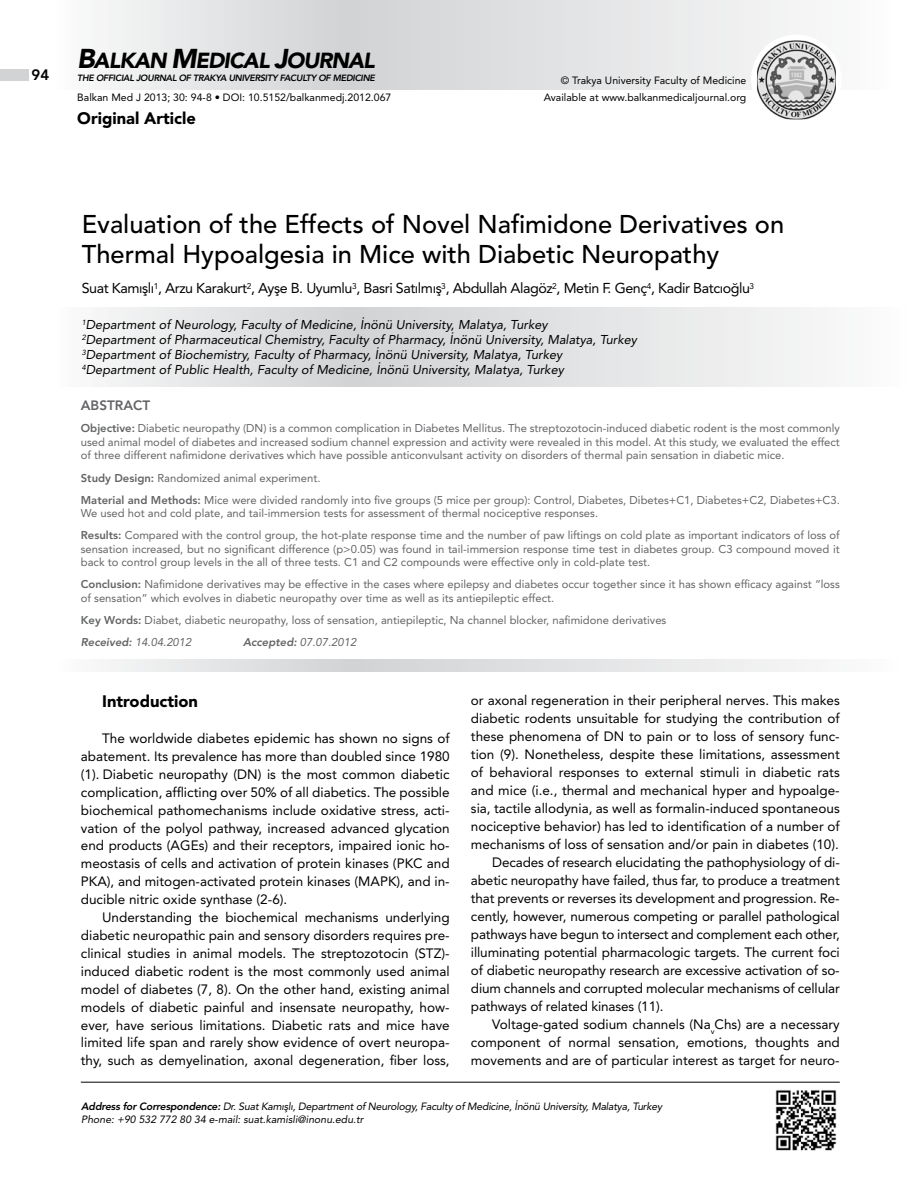
<style>
.page{position:relative;width:915px;height:1191px;background:#fff}
.page>*{position:absolute;margin:0;border:0;box-sizing:border-box;transform-origin:0 0}
.t1{font:500 25.5px/30px "Avenir LT Std";color:#000}
.t2{font:italic 900 21.6px "Avenir LT Std";letter-spacing:-.045em;color:#000}
.t3{font:900 16.5px "Avenir LT Std";color:#000}
.t4{font:800 15px "Avenir LT Std";color:#000}
.t5{font:14.25px "Avenir LT Std";letter-spacing:-.03em;color:#000}
.t6{font:13.5px/17.9px "Avenir LT Std";color:#000;text-align:justify}
.t7{font:800 13.5px "Avenir LT Std";color:#636466}
.t8{font:italic 12.75px/15px "Avenir LT Std";color:#000}
.t9{font:11.25px/13.5px "Avenir LT Std";color:#636466}
.t10{font:italic 11.25px "Avenir LT Std";color:#636466}
.t11{font:italic 10.5px/12.8px "Avenir LT Std";letter-spacing:-.02em;color:#000}
.t12{font:10.5px/17.7px "Avenir LT Std";color:#000;text-align:right}
.t13{font:italic 800 9px "Avenir LT Std";letter-spacing:-.035em;color:#000}
.s1{font-size:27px}
.s2{font-weight:800}
.s3{font-weight:800;font-style:italic}
.s4{font-style:italic}
</style>
<div class="page">
<hr style="left:81px;top:1082px;width:758px;height:1px;background:#000">
<svg style="left:106px;top:659px;width:706px;height:13px"></svg>
<svg style="left:103px;top:307px;width:715px;height:79px"></svg>
<img style="left:775px;top:1090px;width:62px;height:61px">
<svg style="left:102px;top:0;width:703px;height:89px;background:#e2e2e4"></svg>
<div style="left:0;top:69px;width:29px;height:12px;background:#d1d3d4"></div>
<div style="left:750px;top:35px;width:91px;height:90px;background:#fff;border-radius:50%"></div>
<img style="left:756px;top:40px;width:79px;height:79px">
<p class="t4" style="left:32px;top:66px;width:19px">94</p>
<h2 class="t2" style="left:77px;top:47px;width:299px"><span class="s1">B</span>ALKAN <span class="s1">M</span>EDICAL <span class="s1">J</span>OURNAL</h2>
<p class="t12" style="left:77px;top:89px;width:315px">Balkan Med J 2013; 30: 94-8 • DOI: 10.5152/balkanmedj.2012.067</p>
<p class="t3" style="left:77px;top:108px;width:120px">Original Article</p>
<p class="t13" style="left:77px;top:72px;width:299px">THE OFFICIAL JOURNAL OF TRAKYA UNIVERSITY FACULTY OF MEDICINE</p>
<p class="t12" style="left:543px;top:71px;width:204px">© Trakya University Faculty of Medicine<br>Available at www.balkanmedicaljournal.org</p>
<h1 class="t1" style="left:82px;top:209px;width:703px">Evaluation of the Effects of Novel Nafimidone Derivatives on<br>Thermal Hypoalgesia in Mice with Diabetic Neuropathy</h1>
<p class="t5" style="left:82px;top:280px;width:673px">Suat Kamışlı<sup>1</sup>, Arzu Karakurt<sup>2</sup>, Ayşe B. Uyumlu<sup>3</sup>, Basri Satılmış<sup>3</sup>, Abdullah Alagöz<sup>2</sup>, Metin F. Genç<sup>4</sup>, Kadir Batcıoğlu<sup>3</sup></p>
<p class="t8" style="left:82px;top:317px;width:556px"><sup>1</sup>Department of Neurology, Faculty of Medicine, İnönü University, Malatya, Turkey<br><sup>2</sup>Department of Pharmaceutical Chemistry, Faculty of Pharmacy, İnönü University, Malatya, Turkey <sup>3</sup>Department of Biochemistry, Faculty of Pharmacy, İnönü University, Malatya, Turkey <sup>4</sup>Department of Public Health, Faculty of Medicine, İnönü University, Malatya, Turkey</p>
<p class="t7" style="left:81px;top:398px;width:71px">ABSTRACT</p>
<p class="t9" style="left:81px;top:422px;width:760px;text-align:justify"><span class="s2">Objective:</span> Diabetic neuropathy (DN) is a common complication in Diabetes Mellitus. The streptozotocin-induced diabetic rodent is the most commonly used animal model of diabetes and increased sodium channel expression and activity were revealed in this model. At this study, we evaluated the effect of three different nafimidone derivatives which have possible anticonvulsant activity on disorders of thermal pain sensation in diabetic mice.</p>
<p class="t9" style="left:81px;top:466px;width:760px;line-height:22px"><span class="s2">Study Design:</span> Randomized animal experiment.<br><span class="s2">Material and Methods:</span> Mice were divided randomly into five groups (5 mice per group): Control, Diabetes, Dibetes+C1, Diabetes+C2, Diabetes+C3.</p>
<p class="t9" style="left:81px;top:502px;width:760px;line-height:22px">We used hot and cold plate, and tail-immersion tests for assessment of thermal nociceptive responses.<br><span class="s2">Results:</span> Compared with the control group, the hot-plate response time and the number of paw liftings on cold plate as important indicators of loss of</p>
<p class="t9" style="left:81px;top:542px;width:760px">sensation increased, but no significant difference (p&gt;0.05) was found in tail-immersion response time test in diabetes group. C3 compound moved it back to control group levels in the all of three tests. C1 and C2 compounds were effective only in cold-plate test.</p>
<p class="t9" style="left:81px;top:577px;width:760px"><span class="s2">Conclusion:</span> Nafimidone derivatives may be effective in the cases where epilepsy and diabetes occur together since it has shown efficacy against “loss of sensation” which evolves in diabetic neuropathy over time as well as its antiepileptic effect.</p>
<p class="t9" style="left:81px;top:608px;width:587px;line-height:22px"><span class="s2">Key Words:</span> Diabet, diabetic neuropathy, loss of sensation, antiepileptic, Na channel blocker, nafimidone derivatives<br><span class="s3">Received:</span> <span class="s4">14.04.2012</span></p>
<p class="t10" style="left:243px;top:635px;width:115px"><span class="s2">Accepted:</span> 07.07.2012</p>
<p class="t3" style="left:102px;top:691px;width:97px">Introduction</p>
<p class="t6" style="left:81px;top:729px;width:370px;text-indent:21px">The worldwide diabetes epidemic has shown no signs of abatement. Its prevalence has more than doubled since 1980 (1). Diabetic neuropathy (DN) is the most common diabetic complication, afflicting over 50% of all diabetics. The possible biochemical pathomechanisms include oxidative stress, acti&shy;vation of the polyol pathway, increased advanced glycation end products (AGEs) and their receptors, impaired ionic ho&shy;meostasis of cells and activation of protein kinases (PKC and PKA), and mitogen-activated protein kinases (MAPK), and in&shy;ducible nitric oxide synthase (2-6).</p>
<p class="t6" style="left:81px;top:908px;width:370px;text-indent:21px">Understanding the biochemical mechanisms underlying diabetic neuropathic pain and sensory disorders requires pre&shy;clinical studies in animal models. The streptozotocin (STZ)- induced diabetic rodent is the most commonly used animal model of diabetes (7, 8). On the other hand, existing animal models of diabetic painful and insensate neuropathy, how&shy;ever, have serious limitations. Diabetic rats and mice have limited life span and rarely show evidence of overt neuropa&shy;thy, such as demyelination, axonal degeneration, fiber loss,</p>
<p class="t6" style="left:471px;top:691px;width:370px">or axonal regeneration in their peripheral nerves. This makes</p>
<p class="t6" style="left:471px;top:709px;width:370px">diabetic rodents unsuitable for studying the contribution of</p>
<p class="t6" style="left:471px;top:727px;width:370px">these phenomena of DN to pain or to loss of sensory func-</p>
<p class="t6" style="left:471px;top:745px;width:370px">tion (9). Nonetheless, despite these limitations, assessment</p>
<p class="t6" style="left:471px;top:763px;width:370px">of behavioral responses to external stimuli in diabetic rats</p>
<p class="t6" style="left:471px;top:781px;width:370px">and mice (i.e., thermal and mechanical hyper and hypoalge-</p>
<p class="t6" style="left:471px;top:799px;width:370px">sia, tactile allodynia, as well as formalin-induced spontaneous</p>
<p class="t6" style="left:471px;top:817px;width:370px">nociceptive behavior) has led to identification of a number of</p>
<p class="t6" style="left:471px;top:835px;width:369px">mechanisms of loss of sensation and/or pain in diabetes (10).</p>
<p class="t6" style="left:492px;top:853px;width:349px">Decades of research elucidating the pathophysiology of di-</p>
<p class="t6" style="left:471px;top:871px;width:370px">abetic neuropathy have failed, thus far, to produce a treatment</p>
<p class="t6" style="left:471px;top:889px;width:370px">that prevents or reverses its development and progression. Re-</p>
<p class="t6" style="left:471px;top:907px;width:370px">cently, however, numerous competing or parallel pathological</p>
<p class="t6" style="left:471px;top:925px;width:370px">pathways have begun to intersect and complement each other,</p>
<p class="t6" style="left:471px;top:943px;width:370px">illuminating potential pharmacologic targets. The current foci</p>
<p class="t6" style="left:471px;top:961px;width:370px">of diabetic neuropathy research are excessive activation of so-</p>
<p class="t6" style="left:471px;top:979px;width:370px">dium channels and corrupted molecular mechanisms of cellular</p>
<p class="t6" style="left:471px;top:997px;width:194px">pathways of related kinases (11).</p>
<p class="t6" style="left:492px;top:1015px;width:349px">Voltage-gated sodium channels (Na<sub>v</sub>Chs) are a necessary</p>
<p class="t6" style="left:471px;top:1033px;width:370px">component of normal sensation, emotions, thoughts and</p>
<p class="t6" style="left:471px;top:1051px;width:370px">movements and are of particular interest as target for neuro-</p>
<p class="t11" style="left:81px;top:1100px;width:582px"><span class="s2">Address for Correspondence:</span> Dr. Suat Kamışlı, Department of Neurology, Faculty of Medicine, İnönü University, Malatya, Turkey<br>Phone: +90 532 772 80 34 e-mail: suat.kamisli@inonu.edu.tr</p>
</div>
